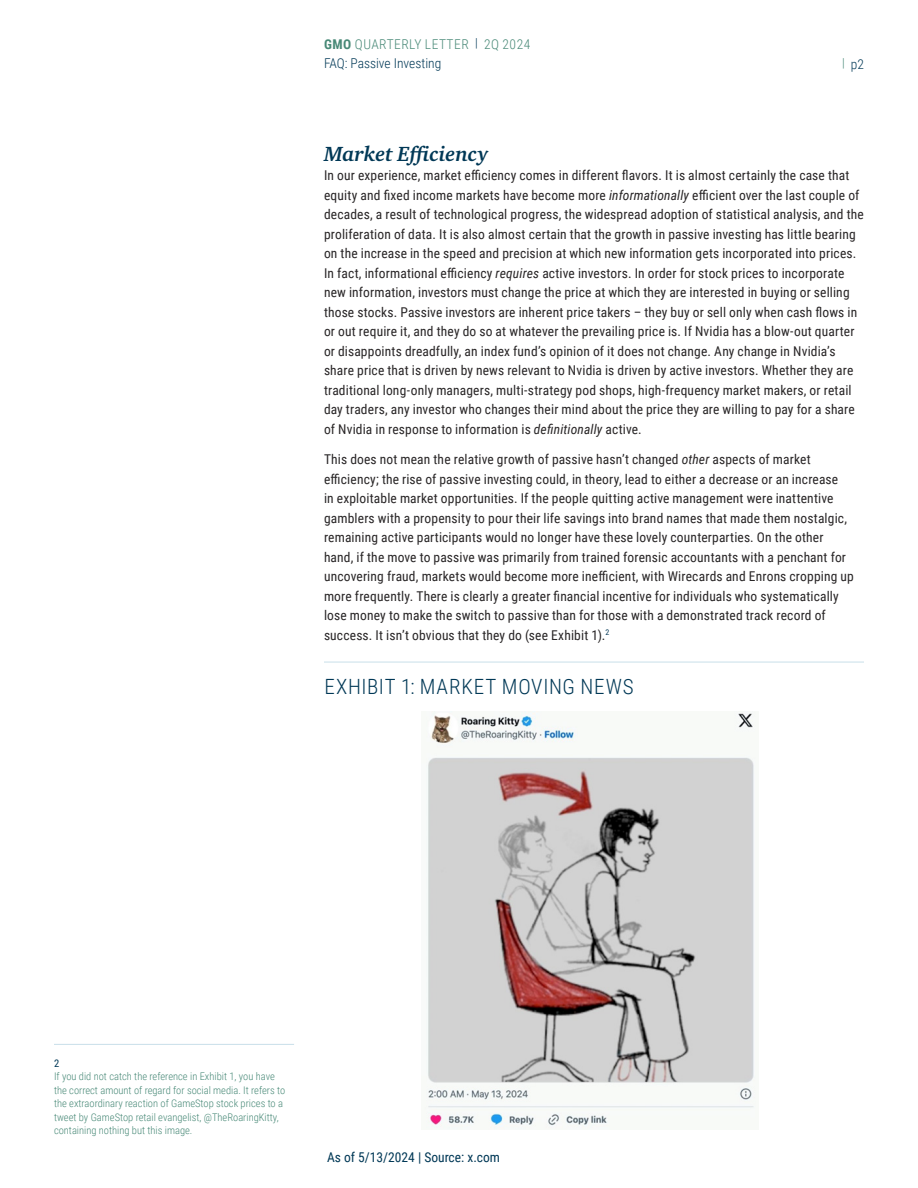
<style>
.page{position:relative;width:918px;height:1188px;background:#fff}
.page>*{position:absolute;margin:0;border:0;box-sizing:border-box;transform-origin:0 0}
.Chart_title{font:300 21px "Roboto Condensed";letter-spacing:.035em;color:#013856}
.t1{font:italic 700 21px "Charter ITC Std";letter-spacing:.005em;color:#013856}
.Body_copy{font:13.5px/19.5px "Roboto Condensed";letter-spacing:.01em;color:#282526}
.t2{font:300 13.5px/19.5px "Roboto Condensed";color:#488977}
.Chart_disclosure{font:13.5px "Roboto Condensed";color:#013856}
.t3{font:300 13.5px "Roboto Condensed";color:#013856}
.Footnote{font:300 10.5px/13.5px "Roboto Condensed";color:#488977}
.s1{font-weight:700}
.s2{font-size:12.3px;color:#013856}
.s3{color:#013856}
.s4{font-size:12.3px;color:#488977}
.s5{font-style:italic}
.s6{font-weight:400;color:#013856}
</style>
<div class="page">
<hr style="left:324px;top:662px;width:540px;height:1px;background:#c8dfe9">
<img style="left:426px;top:711px;width:329px;height:418px">
<hr style="left:54px;top:1044px;width:240px;height:1px;background:#c8dfe9">
<p class="t2" style="left:324px;top:34px;width:208px"><span class="s1">GMO</span> QUARTERLY LETTER <span class="s2">|</span> 2Q 2024<br><span class="s3">FAQ: Passive Investing</span></p>
<p class="t3" style="left:842px;top:54px;width:23px"><span class="s4">|</span> p2</p>
<h2 class="t1" style="left:324px;top:141px;width:166px">Market Efficiency</h2>
<p class="Body_copy" style="left:324px;top:165px;width:541px">In our experience, market efficiency comes in different flavors. It is almost certainly the case that equity and fixed income markets have become more <span class="s5">informationally</span> efficient over the last couple of decades, a result of technological progress, the widespread adoption of statistical analysis, and the proliferation of data. It is also almost certain that the growth in passive investing has little bearing on the increase in the speed and precision at which new information gets incorporated into prices.<br>In fact, informational efficiency <span class="s5">requires</span> active investors. In order for stock prices to incorporate new information, investors must change the price at which they are interested in buying or selling those stocks. Passive investors are inherent price takers – they buy or sell only when cash flows in or out require it, and they do so at whatever the prevailing price is. If Nvidia has a blow-out quarter or disappoints dreadfully, an index fund’s opinion of it does not change. Any change in Nvidia’s share price that is driven by news relevant to Nvidia is driven by active investors. Whether they are traditional long-only managers, multi-strategy pod shops, high-frequency market makers, or retail day traders, any investor who changes their mind about the price they are willing to pay for a share of Nvidia in response to information is <span class="s5">definitionally</span> active.</p>
<p class="Body_copy" style="left:324px;top:449px;width:531px">This does not mean the relative growth of passive hasn’t changed <span class="s5">other</span> aspects of market efficiency; the rise of passive investing could, in theory, lead to either a decrease or an increase<br>in exploitable market opportunities. If the people quitting active management were inattentive gamblers with a propensity to pour their life savings into brand names that made them nostalgic, remaining active participants would no longer have these lovely counterparties. On the other hand, if the move to passive was primarily from trained forensic accountants with a penchant for uncovering fraud, markets would become more inefficient, with Wirecards and Enrons cropping up more frequently. There is clearly a greater financial incentive for individuals who systematically lose money to make the switch to passive than for those with a demonstrated track record of success. It isn’t obvious that they do (see Exhibit 1).<sup>2</sup></p>
<p class="Chart_title" style="left:324px;top:671px;width:311px">EXHIBIT 1: MARKET MOVING NEWS</p>
<p class="Footnote" style="left:54px;top:1056px;width:233px"><span class="s6">2<br></span>If you did not catch the reference in Exhibit 1, you have the correct amount of regard for social media. It refers to the extraordinary reaction of GameStop stock prices to a tweet by GameStop retail evangelist, @TheRoaringKitty, containing nothing but this image.</p>
<p class="Chart_disclosure" style="left:327px;top:1148px;width:175px">As of 5/13/2024 | Source: x.com</p>
</div>
